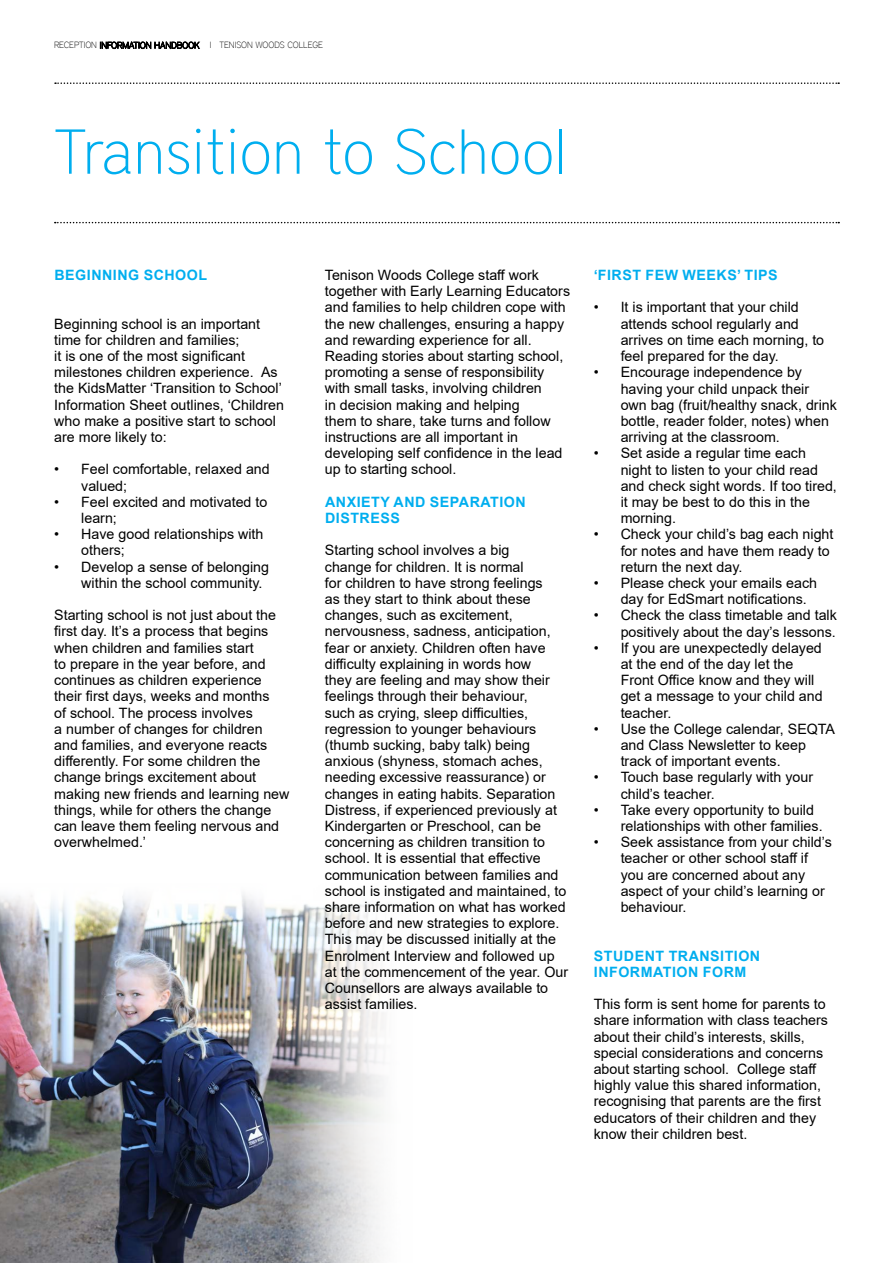
<style>
.page{position:relative;width:893px;height:1263px;background:#fff}
.page>*{position:absolute;margin:0;border:0;box-sizing:border-box;transform-origin:0 0}
.t1{font:100 63px "District";color:#00aeef}
.t2{font:14.25px/16.2px "Arial";color:#000}
.t3{font:700 14.25px/16.2px "Arial";letter-spacing:.035em;color:#00aeef}
.t4{font:100 9px "District";color:#000}
</style>
<div class="page">
<img style="left:0;top:894px;width:384px;height:369px">
<svg style="left:55px;top:82px;width:784px;height:2px"></svg>
<svg style="left:55px;top:222px;width:784px;height:1px"></svg>
<p class="t4" style="left:54px;top:40px;width:271px">RECEPTION INFORMATION HANDBOOK I TENISON WOODS COLLEGE</p>
<h1 class="t1" style="left:54px;top:115px;width:513px">Transition to School</h1>
<p class="t3" style="left:55px;top:267px;width:154px">BEGINNING SCHOOL</p>
<p class="t2" style="left:54px;top:315px;width:231px">Beginning school is an important time for children and families;<br>it is one of the most significant milestones children experience. As the KidsMatter ‘Transition to School’ Information Sheet outlines, ‘Children who make a positive start to school are more likely to:</p>
<p class="t2" style="left:81px;top:461px;width:190px;text-indent:-27px">• Feel comfortable, relaxed and valued;</p>
<p class="t2" style="left:81px;top:494px;width:188px;text-indent:-27px">• Feel excited and motivated to learn;</p>
<p class="t2" style="left:81px;top:526px;width:184px;text-indent:-27px">• Have good relationships with others;</p>
<p class="t2" style="left:81px;top:558px;width:189px;text-indent:-27px">• Develop a sense of belonging within the school community.</p>
<p class="t2" style="left:54px;top:607px;width:237px">Starting school is not just about the first day. It’s a process that begins when children and families start<br>to prepare in the year before, and continues as children experience their first days, weeks and months<br>of school. The process involves<br>a number of changes for children and families, and everyone reacts differently. For some children the change brings excitement about making new friends and learning new things, while for others the change can leave them feeling nervous and overwhelmed.’</p>
<p class="t2" style="left:325px;top:267px;width:247px">Tenison Woods College staff work together with Early Learning Educators and families to help children cope with the new challenges, ensuring a happy and rewarding experience for all.<br>Reading stories about starting school, promoting a sense of responsibility with small tasks, involving children<br>in decision making and helping<br>them to share, take turns and follow instructions are all important in developing self confidence in the lead up to starting school.</p>
<p class="t3" style="left:325px;top:494px;width:202px">ANXIETY AND SEPARATION<br>DISTRESS</p>
<p class="t2" style="left:325px;top:542px;width:245px">Starting school involves a big<br>change for children. It is normal<br>for children to have strong feelings<br>as they start to think about these changes, such as excitement, nervousness, sadness, anticipation, fear or anxiety. Children often have difficulty explaining in words how<br>they are feeling and may show their feelings through their behaviour,<br>such as crying, sleep difficulties, regression to younger behaviours (thumb sucking, baby talk) being anxious (shyness, stomach aches, needing excessive reassurance) or changes in eating habits. Separation Distress, if experienced previously at Kindergarten or Preschool, can be concerning as children transition to school. It is essential that effective communication between families and school is instigated and maintained, to share information on what has worked before and new strategies to explore.<br>This may be discussed initially at the Enrolment Interview and followed up at the commencement of the year. Our Counsellors are always available to assist families.</p>
<p class="t3" style="left:594px;top:267px;width:186px">‘FIRST FEW WEEKS’ TIPS</p>
<p class="t2" style="left:621px;top:299px;width:205px;text-indent:-27px">• It is important that your child attends school regularly and arrives on time each morning, to feel prepared for the day.</p>
<p class="t2" style="left:621px;top:364px;width:218px;text-indent:-27px">• Encourage independence by having your child unpack their own bag (fruit/healthy snack, drink bottle, reader folder, notes) when arriving at the classroom.</p>
<p class="t2" style="left:621px;top:445px;width:218px;text-indent:-27px">• Set aside a regular time each night to listen to your child read and check sight words. If too tired, it may be best to do this in the morning.</p>
<p class="t2" style="left:621px;top:526px;width:214px;text-indent:-27px">• Check your child’s bag each night for notes and have them ready to return the next day.</p>
<p class="t2" style="left:621px;top:575px;width:198px;text-indent:-27px">• Please check your emails each day for EdSmart notifications.</p>
<p class="t2" style="left:594px;top:607px;width:245px;text-align:right">• Check the class timetable and talk positively about the day’s lessons.</p>
<p class="t2" style="left:621px;top:639px;width:203px;text-indent:-27px">• If you are unexpectedly delayed at the end of the day let the<br>Front Office know and they will get a message to your child and teacher.</p>
<p class="t2" style="left:621px;top:721px;width:216px;text-indent:-27px">• Use the College calendar, SEQTA and Class Newsletter to keep track of important events.</p>
<p class="t2" style="left:621px;top:769px;width:194px;text-indent:-27px">• Touch base regularly with your child’s teacher.</p>
<p class="t2" style="left:621px;top:802px;width:203px;text-indent:-27px">• Take every opportunity to build relationships with other families.</p>
<p class="t2" style="left:621px;top:834px;width:213px;text-indent:-27px">• Seek assistance from your child’s teacher or other school staff if you are concerned about any aspect of your child’s learning or behaviour.</p>
<p class="t3" style="left:594px;top:948px;width:168px">STUDENT TRANSITION<br>INFORMATION FORM</p>
<p class="t2" style="left:594px;top:996px;width:236px">This form is sent home for parents to share information with class teachers about their child’s interests, skills, special considerations and concerns about starting school. College staff highly value this shared information, recognising that parents are the first educators of their children and they know their children best.</p>
</div>
